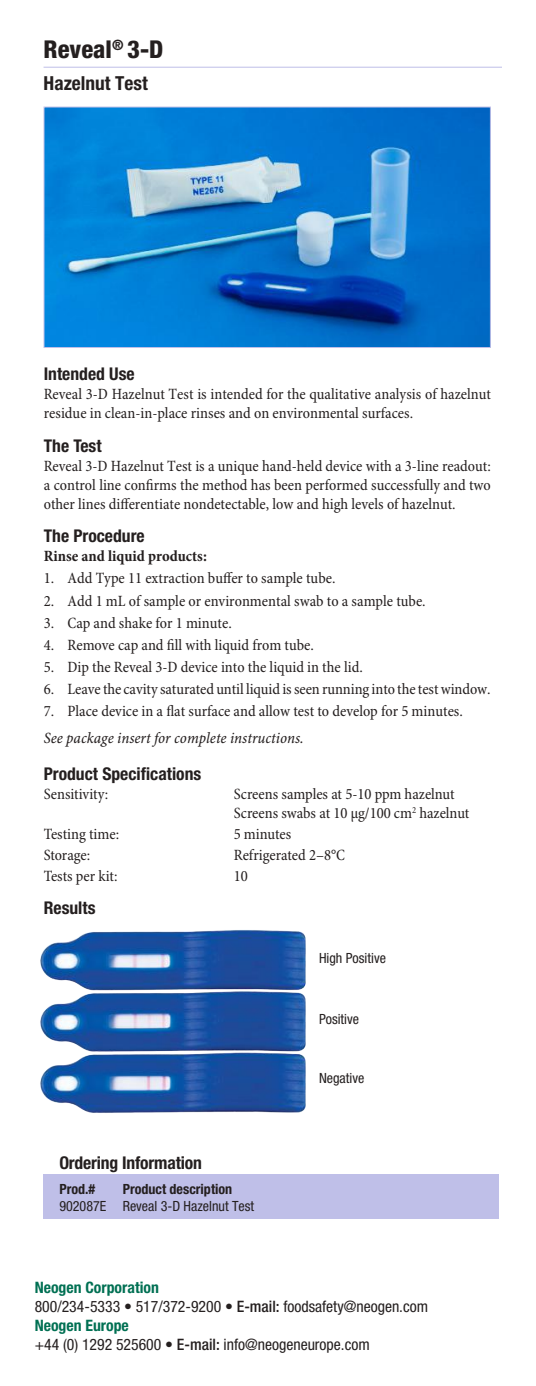
<style>
.page{position:relative;width:536px;height:1386px;background:#fff}
.page>*{position:absolute;margin:0;border:0;box-sizing:border-box;transform-origin:0 0}
.t1{font:800 condensed 24.68px "Helvetica Neue";color:#241f1f}
.t2{font:700 condensed 19.25px "Helvetica Neue";color:#241f1f}
.t3{font:700 condensed 17.5px "Helvetica Neue";color:#241f1f}
.t4{font:condensed 15.75px/18.9px "Minion Pro";color:#241f1f}
.t5{font:condensed 15.75px/18.9px "Helvetica Neue";color:#241f1f}
.t6{font:15.75px "Minion Pro Cn It Capt";color:#241f1f}
.t7{font:700 condensed 15.75px "Minion Pro";color:#241f1f}
.t8{font:condensed 14px "Helvetica Neue";color:#241f1f}
.t9{font:700 condensed 14px "Helvetica Neue";color:#241f1f}
.s1{font-weight:700;color:#007053}
.s2{font-weight:500}
</style>
<div class="page">
<div style="left:44px;top:1175px;width:454px;height:44px;background:#bfbfe8"></div>
<hr style="left:44px;top:67px;width:457px;height:1px;background:#bfbfe8">
<img style="left:46px;top:109px;width:442px;height:237px">
<div style="left:44px;top:107px;width:446px;height:241px;border:1px solid #bfbfe8"></div>
<img style="left:40px;top:930px;width:266px;height:183px">
<h1 class="t1" style="left:44px;top:34px;width:121px">Reveal<sup>®</sup> 3-D</h1>
<p class="t2" style="left:44px;top:72px;width:106px">Hazelnut Test</p>
<p class="t3" style="left:44px;top:363px;width:92px">Intended Use</p>
<p class="t4" style="left:44px;top:385px;width:448px">Reveal 3-D Hazelnut Test is intended for the qualitative analysis of hazelnut residue in clean-in-place rinses and on environmental surfaces.</p>
<p class="t3" style="left:44px;top:435px;width:59px">The Test</p>
<p class="t4" style="left:44px;top:457px;width:448px;text-align:justify">Reveal 3-D Hazelnut Test is a unique hand-held device with a 3-line readout: a control line confirms the method has been performed successfully and two other lines differentiate nondetectable, low and high levels of hazelnut.</p>
<p class="t3" style="left:44px;top:525px;width:102px">The Procedure</p>
<p class="t7" style="left:44px;top:547px;width:165px">Rinse and liquid products:</p>
<p class="t4" style="left:44px;top:570px;width:293px">1. Add Type 11 extraction buffer to sample tube.</p>
<p class="t4" style="left:44px;top:592px;width:383px">2. Add 1 mL of sample or environmental swab to a sample tube.</p>
<p class="t4" style="left:44px;top:614px;width:189px">3. Cap and shake for 1 minute.</p>
<p class="t4" style="left:44px;top:636px;width:271px">4. Remove cap and fill with liquid from tube.</p>
<p class="t4" style="left:44px;top:658px;width:320px">5. Dip the Reveal 3-D device into the liquid in the lid.</p>
<p class="t4" style="left:44px;top:680px;width:448px">6. Leave the cavity saturated until liquid is seen running into the test window.</p>
<p class="t4" style="left:44px;top:702px;width:420px">7. Place device in a flat surface and allow test to develop for 5 minutes.</p>
<p class="t6" style="left:44px;top:729px;width:261px">See package insert for complete instructions.</p>
<p class="t3" style="left:44px;top:763px;width:159px">Product Specifications</p>
<p class="t4" style="left:44px;top:785px;width:66px">Sensitivity:</p>
<p class="t4" style="left:234px;top:785px;width:237px">Screens samples at 5-10 ppm hazelnut<br>Screens swabs at 10 µg/100 cm<sup>2</sup> hazelnut</p>
<p class="t4" style="left:44px;top:825px;width:77px">Testing time:</p>
<p class="t4" style="left:234px;top:825px;width:59px">5 minutes</p>
<p class="t4" style="left:44px;top:846px;width:48px">Storage:</p>
<p class="t4" style="left:234px;top:846px;width:113px">Refrigerated 2–8°C</p>
<p class="t4" style="left:44px;top:867px;width:75px">Tests per kit:</p>
<p class="t4" style="left:234px;top:867px;width:16px">10</p>
<p class="t3" style="left:44px;top:898px;width:53px">Results</p>
<p class="t8" style="left:319px;top:950px;width:68px">High Positive</p>
<p class="t8" style="left:319px;top:1011px;width:42px">Positive</p>
<p class="t3" style="left:59px;top:1152px;width:144px">Ordering Information</p>
<p class="t9" style="left:59px;top:1180px;width:37px">Prod.#</p>
<p class="t9" style="left:123px;top:1180px;width:111px">Product description</p>
<p class="t8" style="left:59px;top:1198px;width:196px">902087E Reveal 3-D Hazelnut Test</p>
<p class="t8" style="left:319px;top:1070px;width:47px">Negative</p>
<p class="t5" style="left:35px;top:1278px;width:395px"><span class="s1">Neogen Corporation<br></span>800/234-5333 • 517/372-9200 • <span class="s2">E-mail:</span> foodsafety@neogen.com <span class="s1">Neogen Europe<br></span>+44 (0) 1292 525600 • <span class="s2">E-mail:</span> info@neogeneurope.com</p>
</div>
